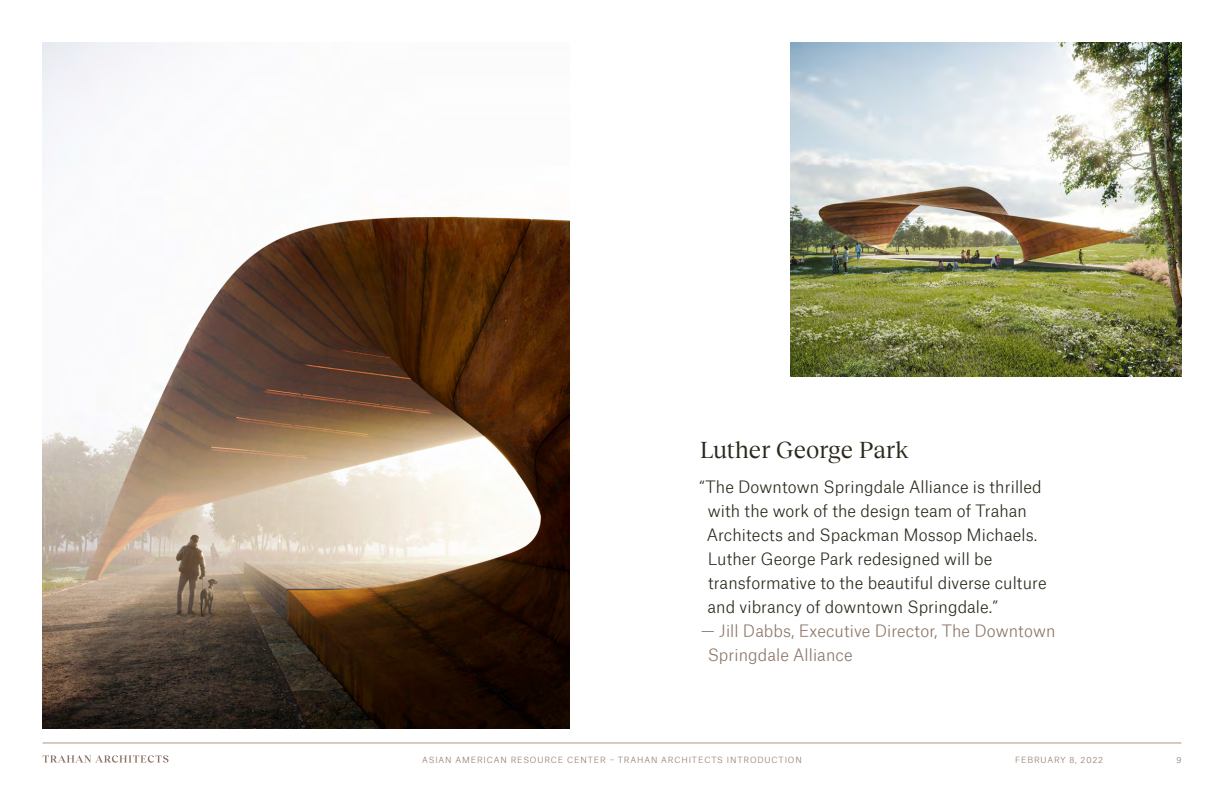
<style>
.page{position:relative;width:1224px;height:792px;background:#fff}
.page>*{position:absolute;margin:0;border:0;box-sizing:border-box;transform-origin:0 0}
.Heading{font:24px "Reckless Neue";letter-spacing:-.005em;color:#2a281b}
.Body-L{font:300 16px/24px "Atlas Grotesk TT";letter-spacing:.005em;color:#2a281b}
.Body-L-2{font:300 16px/24px "Atlas Grotesk TT";letter-spacing:.005em;color:#8c7568}
.t1{font:300 8px "Atlas Grotesk TT";letter-spacing:.11em;color:#8c7568}
</style>
<div class="page">
<hr style="left:43px;top:743px;width:1138px;height:1px;background:#b39585">
<svg style="left:43px;top:755px;width:126px;height:8px"></svg>
<img style="left:791px;top:43px;width:390px;height:333px">
<img style="left:43px;top:43px;width:526px;height:685px">
<p class="Heading" style="left:700px;top:433px;width:211px">Luther George Park</p>
<p class="Body-L" style="left:707px;top:473px;width:341px;text-indent:-8px">“The Downtown Springdale Alliance is thrilled with the work of the design team of Trahan Architects and Spackman Mossop Michaels.<br>Luther George Park redesigned will be transformative to the beautiful diverse culture and vibrancy of downtown Springdale.”</p>
<p class="Body-L-2" style="left:708px;top:617px;width:349px;text-indent:-7px">— Jill Dabbs, Executive Director, The Downtown<br>Springdale Alliance</p>
<p class="t1" style="left:422px;top:753px;width:200px">Asian American Resource Center – TR</p>
<p class="t1" style="left:630px;top:753px;width:65px">AHAN ARC HITECTS</p>
<p class="t1" style="left:727px;top:753px;width:4px">INTRO</p>
<p class="t1" style="left:757px;top:753px;width:15px">DUCTION</p>
<p class="t1" style="left:1015px;top:753px;width:89px">FEBRUARY 8, 2022</p>
<p class="t1" style="left:1176px;top:753px;width:6px">9</p>
</div>
